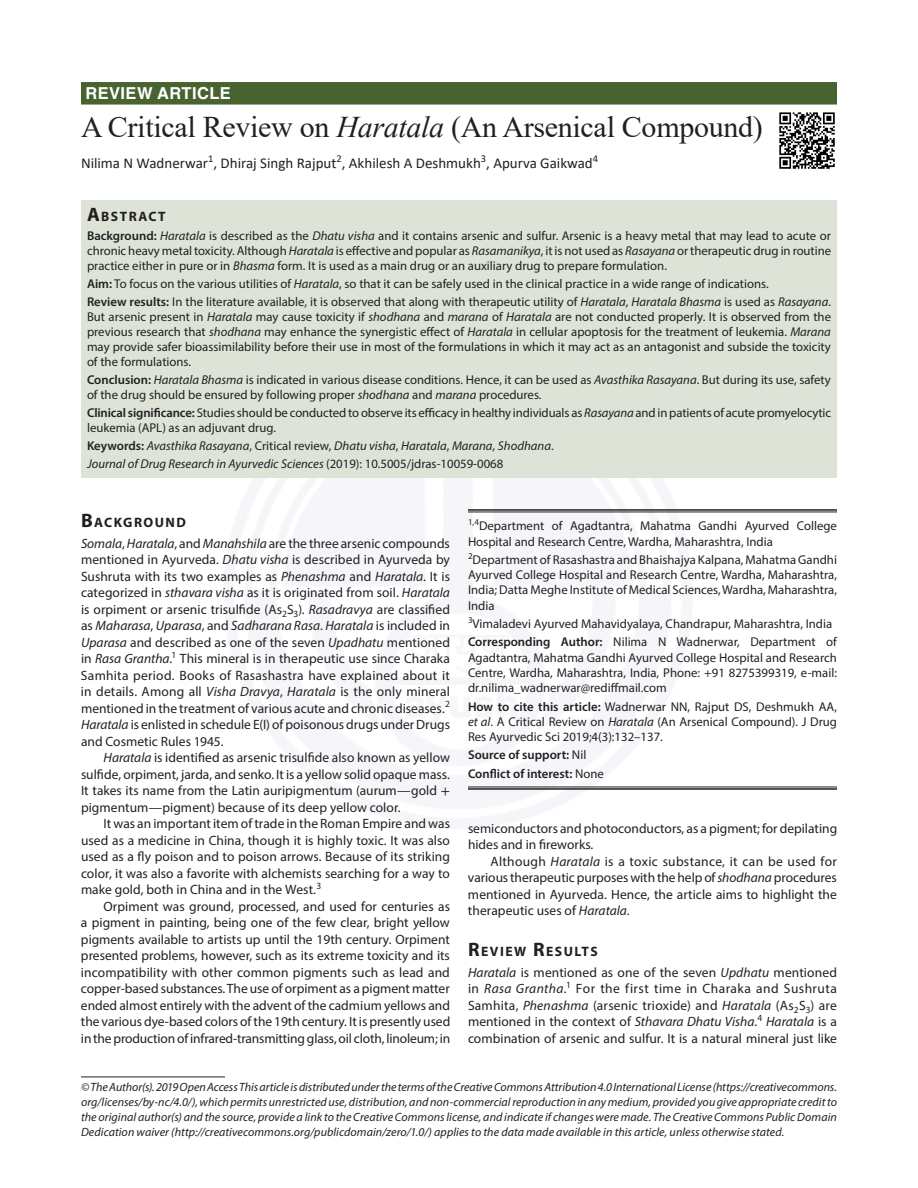
<style>
.page{position:relative;width:918px;height:1188px;background:#fff}
.page>*{position:absolute;margin:0;border:0;box-sizing:border-box;transform-origin:0 0}
.t1{font:30px "Times New Roman";letter-spacing:-.01em;color:#231f20}
.t2{font:700 16.5px "Helvetica LT Std";letter-spacing:.025em;color:#fff}
.t3{font:15px "Calibri";color:#231f20}
.t4{font:700 13.65px "Myriad Pro";letter-spacing:.105em;color:#231f20}
.t5{font:13.5px/16.5px "Myriad Pro";color:#231f20;text-align:justify}
.t6{font:12.75px/15.3px "Myriad Pro";color:#231f20;text-align:justify}
.t7{font:italic 12.75px/18px "Myriad Pro";color:#231f20}
.t8{font:600 12.75px/18.3px "Myriad Pro";color:#231f20}
.t9{font:italic 12px/15px "Myriad Pro";letter-spacing:.005em;color:#231f20;text-align:justify}
.s1{font-style:italic}
.s2{font-size:19.5px}
.s3{font-weight:600}
.s4{font-weight:600;font-style:normal}
.s5{font-style:normal}
.s6{font-family:"STIX"}
.s7{font-weight:400}
</style>
<div class="page">
<img style="left:779px;top:112px;width:56px;height:57px">
<div style="left:81px;top:82px;width:756px;height:23px;background:#47632f"></div>
<div style="left:81px;top:200px;width:756px;height:26px;background:#dee3d7"></div>
<div style="left:81px;top:225px;width:756px;height:54px;background:#dee3d7"></div>
<div style="left:81px;top:273px;width:756px;height:24px;background:#dee3d7"></div>
<div style="left:81px;top:291px;width:756px;height:84px;background:#dee3d7"></div>
<div style="left:81px;top:369px;width:756px;height:39px;background:#dee3d7"></div>
<div style="left:81px;top:402px;width:756px;height:39px;background:#dee3d7"></div>
<div style="left:81px;top:435px;width:756px;height:24px;background:#dee3d7"></div>
<div style="left:81px;top:453px;width:756px;height:24px;background:#dee3d7"></div>
<hr style="left:468px;top:509px;width:369px;height:2px;background:#231f20">
<hr style="left:468px;top:512px;width:369px;height:1px;background:#231f20">
<hr style="left:468px;top:787px;width:369px;height:1px;background:#231f20">
<hr style="left:468px;top:788px;width:369px;height:2px;background:#231f20">
<hr style="left:81px;top:1077px;width:144px;height:1px;background:#231f20">
<p class="t2" style="left:86px;top:83px;width:147px">REVIEW ARTICLE</p>
<h1 class="t1" style="left:81px;top:106px;width:683px">A Critical Review on <span class="s1">Haratala</span> (An Arsenical Compound)</h1>
<p class="t3" style="left:81px;top:153px;width:519px">Nilima N Wadnerwar<sup>1</sup>, Dhiraj Singh Rajput<sup>2</sup>, Akhilesh A Deshmukh<sup>3</sup>, Apurva Gaikwad<sup>4</sup></p>
<p class="t4" style="left:87px;top:207px;width:80px"><span class="s2">A</span>BSTRACT</p>
<p class="t6" style="left:87px;top:228px;width:746px"><span class="s3">Background:</span> <span class="s1">Haratala</span> is described as the <span class="s1">Dhatu visha</span> and it contains arsenic and sulfur. Arsenic is a heavy metal that may lead to acute or chronic heavy metal toxicity. Although <span class="s1">Haratala</span> is effective and popular as <span class="s1">Rasamanikya</span>, it is not used as <span class="s1">Rasayana</span> or therapeutic drug in routine practice either in pure or in <span class="s1">Bhasma</span> form. It is used as a main drug or an auxiliary drug to prepare formulation.</p>
<p class="t6" style="left:87px;top:275px;width:746px;line-height:18px"><span class="s3">Aim:</span> To focus on the various utilities of <span class="s1">Haratala</span>, so that it can be safely used in the clinical practice in a wide range of indications.<br><span class="s3">Review results:</span> In the literature available, it is observed that along with therapeutic utility of <span class="s1">Haratala</span>, <span class="s1">Haratala Bhasma</span> is used as <span class="s1">Rasayana</span>.</p>
<p class="t6" style="left:87px;top:309px;width:746px">But arsenic present in <span class="s1">Haratala</span> may cause toxicity if <span class="s1">shodhana</span> and <span class="s1">marana</span> of <span class="s1">Haratala</span> are not conducted properly. It is observed from the previous research that <span class="s1">shodhana</span> may enhance the synergistic effect of <span class="s1">Haratala</span> in cellular apoptosis for the treatment of leukemia. <span class="s1">Marana </span>may provide safer bioassimilability before their use in most of the formulations in which it may act as an antagonist and subside the toxicity of the formulations.</p>
<p class="t6" style="left:87px;top:372px;width:745px"><span class="s3">Conclusion:</span> <span class="s1">Haratala Bhasma</span> is indicated in various disease conditions. Hence, it can be used as <span class="s1">Avasthika Rasayana</span>. But during its use, safety of the drug should be ensured by following proper <span class="s1">shodhana</span> and <span class="s1">marana</span> procedures.</p>
<p class="t6" style="left:87px;top:405px;width:746px"><span class="s3">Clinical significance:</span> Studies should be conducted to observe its efficacy in healthy individuals as <span class="s1">Rasayana</span> and in patients of acute promyelocytic leukemia (APL) as an adjuvant drug.</p>
<p class="t7" style="left:87px;top:437px;width:468px"><span class="s4">Keywords:</span> Avasthika Rasayana<span class="s5">, Critical review,</span> Dhatu visha<span class="s5">,</span> Haratala<span class="s5">,</span> Marana<span class="s5">,</span> Shodhana<span class="s5">.<br></span>Journal of Drug Research in Ayurvedic Sciences <span class="s5">(2019): 10.5005/jdras-10059-0068</span></p>
<p class="t4" style="left:81px;top:513px;width:106px"><span class="s2">B</span>ACKGROUND</p>
<p class="t5" style="left:81px;top:535px;width:371px"><span class="s1">Somala</span>, <span class="s1">Haratala</span>, and <span class="s1">Manahshila</span> are the three arsenic compounds mentioned in Ayurveda. <span class="s1">Dhatu visha</span> is described in Ayurveda by Sushruta with its two examples as <span class="s1">Phenashma</span> and <span class="s1">Haratala</span>. It is categorized in <span class="s1">sthavara visha</span> as it is originated from soil. <span class="s1">Haratala </span>is orpiment or arsenic trisulfide (As<sub>2</sub>S<sub>3</sub>). <span class="s1">Rasadravya</span> are classified as <span class="s1">Maharasa</span>, <span class="s1">Uparasa</span>, and <span class="s1">Sadharana Rasa</span>. <span class="s1">Haratala</span> is included in <span class="s1">Uparasa</span> and described as one of the seven <span class="s1">Upadhatu</span> mentioned in <span class="s1">Rasa Grantha</span>.<sup>1</sup> This mineral is in therapeutic use since Charaka Samhita period. Books of Rasashastra have explained about it in details. Among all <span class="s1">Visha Dravya</span>, <span class="s1">Haratala</span> is the only mineral mentioned in the treatment of various acute and chronic diseases.<sup>2<br></sup><span class="s1">Haratala</span> is enlisted in schedule E(I) of poisonous drugs under Drugs and Cosmetic Rules 1945.</p>
<p class="t5" style="left:81px;top:749px;width:371px;text-indent:22px"><span class="s1">Haratala</span> is identified as arsenic trisulfide also known as yellow sulfide, orpiment, jarda, and senko. It is a yellow solid opaque mass.<br>It takes its name from the Latin auripigmentum (aurum—gold <span class="s6">+ </span>pigmentum—pigment) because of its deep yellow color.</p>
<p class="t5" style="left:81px;top:815px;width:371px;text-indent:23px">It was an important item of trade in the Roman Empire and was used as a medicine in China, though it is highly toxic. It was also used as a fly poison and to poison arrows. Because of its striking color, it was also a favorite with alchemists searching for a way to make gold, both in China and in the West.<sup>3</sup></p>
<p class="t5" style="left:81px;top:898px;width:371px;text-indent:23px">Orpiment was ground, processed, and used for centuries as a pigment in painting, being one of the few clear, bright yellow pigments available to artists up until the 19th century. Orpiment presented problems, however, such as its extreme toxicity and its incompatibility with other common pigments such as lead and copper-based substances. The use of orpiment as a pigment matter ended almost entirely with the advent of the cadmium yellows and the various dye-based colors of the 19th century. It is presently used in the production of infrared-transmitting glass, oil cloth, linoleum; in</p>
<p class="t6" style="left:468px;top:518px;width:371px"><sup>1,4</sup>Department of Agadtantra, Mahatma Gandhi Ayurved College<br>Hospital and Research Centre, Wardha, Maharashtra, India</p>
<p class="t6" style="left:468px;top:552px;width:371px"><sup>2</sup>Department of Rasashastra and Bhaishajya Kalpana, Mahatma Gandhi Ayurved College Hospital and Research Centre, Wardha, Maharashtra, India; Datta Meghe Institute of Medical Sciences, Wardha, Maharashtra, India</p>
<p class="t6" style="left:468px;top:614px;width:370px;line-height:18.3px"><sup>3</sup>Vimaladevi Ayurved Mahavidyalaya, Chandrapur, Maharashtra, India<br><span class="s3">Corresponding Author:</span> Nilima N Wadnerwar, Department of</p>
<p class="t6" style="left:468px;top:649px;width:371px">Agadtantra, Mahatma Gandhi Ayurved College Hospital and Research Centre, Wardha, Maharashtra, India, Phone: +91 8275399319, e-mail: dr.nilima_wadnerwar@rediffmail.com</p>
<p class="t6" style="left:468px;top:698px;width:371px"><span class="s3">How to cite this article:</span> Wadnerwar NN, Rajput DS, Deshmukh AA, <span class="s1">et al</span>. A Critical Review on <span class="s1">Haratala</span> (An Arsenical Compound). J Drug Res Ayurvedic Sci 2019;4(3):132–137.</p>
<p class="t8" style="left:468px;top:746px;width:137px">Source of support: <span class="s7">Nil<br></span>Conflict of interest: <span class="s7">None</span></p>
<p class="t5" style="left:468px;top:820px;width:371px">semiconductors and photoconductors, as a pigment; for depilating hides and in fireworks.</p>
<p class="t5" style="left:468px;top:853px;width:371px;text-indent:23px">Although <span class="s1">Haratala</span> is a toxic substance, it can be used for various therapeutic purposes with the help of <span class="s1">shodhana</span> procedures mentioned in Ayurveda. Hence, the article aims to highlight the therapeutic uses of <span class="s1">Haratala</span>.</p>
<p class="t4" style="left:468px;top:942px;width:131px"><span class="s2">R</span>EVIEW <span class="s2">R</span>ESULTS</p>
<p class="t5" style="left:468px;top:964px;width:371px"><span class="s1">Haratala</span> is mentioned as one of the seven <span class="s1">Updhatu</span> mentioned in <span class="s1">Rasa Grantha</span>.<sup>1</sup> For the first time in Charaka and Sushruta Samhita, <span class="s1">Phenashma</span> (arsenic trioxide) and <span class="s1">Haratala</span> (As<sub>2</sub>S<sub>3</sub>) are mentioned in the context of <span class="s1">Sthavara Dhatu Visha</span>.<sup>4</sup> <span class="s1">Haratala</span> is a combination of arsenic and sulfur. It is a natural mineral just like</p>
<p class="t9" style="left:81px;top:1079px;width:758px">© The Author(s). 2019 Open Access This article is distributed under the terms of the Creative Commons Attribution 4.0 International License (https://creativecommons. org/licenses/by-nc/4.0/), which permits unrestricted use, distribution, and non-commercial reproduction in any medium, provided you give appropriate credit to the original author(s) and the source, provide a link to the Creative Commons license, and indicate if changes were made. The Creative Commons Public Domain Dedication waiver (http://creativecommons.org/publicdomain/zero/1.0/) applies to the data made available in this article, unless otherwise stated.</p>
</div>
